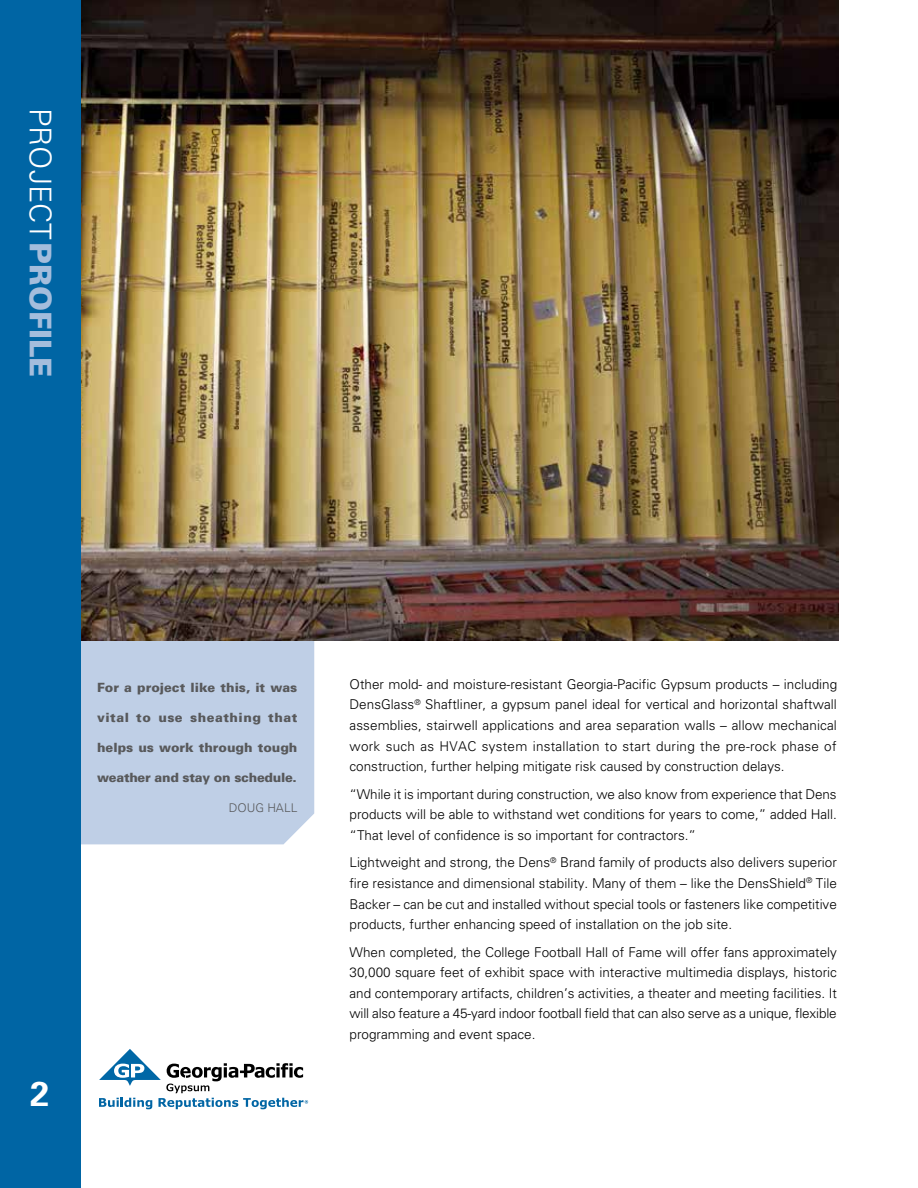
<style>
.page{position:relative;width:918px;height:1188px;background:#fff}
.page>*{position:absolute;margin:0;border:0;box-sizing:border-box;transform-origin:0 0}
.t1{font:700 34.5px "Univers";color:#fff}
.t2{font:300 30px "Univers";color:#fff}
.t3{font:300 13.5px/20.7px "Univers";color:#000;text-align:justify}
.t4{font:900 12.75px "Univers";color:#58595b}
.t5{font:900 12.75px "Univers";letter-spacing:-.02em;color:#58595b}
.t6{font:900 12.75px "Univers";letter-spacing:.04em;color:#58595b}
.t7{font:300 12px "Univers";color:#58595b}
.s1{font-weight:900;color:#a4bddc}
</style>
<div class="page">
<div style="left:80px;top:641px;width:234px;height:203px;background:#bfcfe6"></div>
<img style="left:80px;top:0;width:758px;height:641px">
<div style="left:0;top:0;width:80px;height:1188px;background:#0065a4"></div>
<svg style="left:99px;top:1049px;width:209px;height:60px"></svg>
<h2 class="t2" style="left:58px;top:108px;width:271px;rotate:90deg">PROJECT<span class="s1">PROFILE</span></h2>
<p class="t4" style="left:97px;top:679px;width:202px">For a project like this, it was</p>
<p class="t6" style="left:97px;top:709px;width:202px">vital to use sheathing that</p>
<p class="t4" style="left:97px;top:739px;width:202px">helps us work through tough</p>
<p class="t5" style="left:97px;top:769px;width:201px">weather and stay on schedule.</p>
<p class="t7" style="left:229px;top:800px;width:70px">DOUG HALL</p>
<h1 class="t1" style="left:30px;top:1072px;width:21px">2</h1>
<p class="t3" style="left:349px;top:673px;width:489px">Other mold- and moisture-resistant Georgia-Pacific Gypsum products – including DensGlass<sup>®</sup> Shaftliner, a gypsum panel ideal for vertical and horizontal shaftwall assemblies, stairwell applications and area separation walls – allow mechanical work such as HVAC system installation to start during the pre-rock phase of construction, further helping mitigate risk caused by construction delays.</p>
<p class="t3" style="left:349px;top:783px;width:489px">“While it is important during construction, we also know from experience that Dens products will be able to withstand wet conditions for years to come,” added Hall. “That level of confidence is so important for contractors.”</p>
<p class="t3" style="left:349px;top:852px;width:489px">Lightweight and strong, the Dens<sup>®</sup> Brand family of products also delivers superior fire resistance and dimensional stability. Many of them – like the DensShield<sup>®</sup> Tile Backer – can be cut and installed without special tools or fasteners like competitive products, further enhancing speed of installation on the job site.</p>
<p class="t3" style="left:350px;top:941px;width:489px">When completed, the College Football Hall of Fame will offer fans approximately 30,000 square feet of exhibit space with interactive multimedia displays, historic and contemporary artifacts, children’s activities, a theater and meeting facilities. It will also feature a 45-yard indoor football field that can also serve as a unique, flexible programming and event space.</p>
</div>
